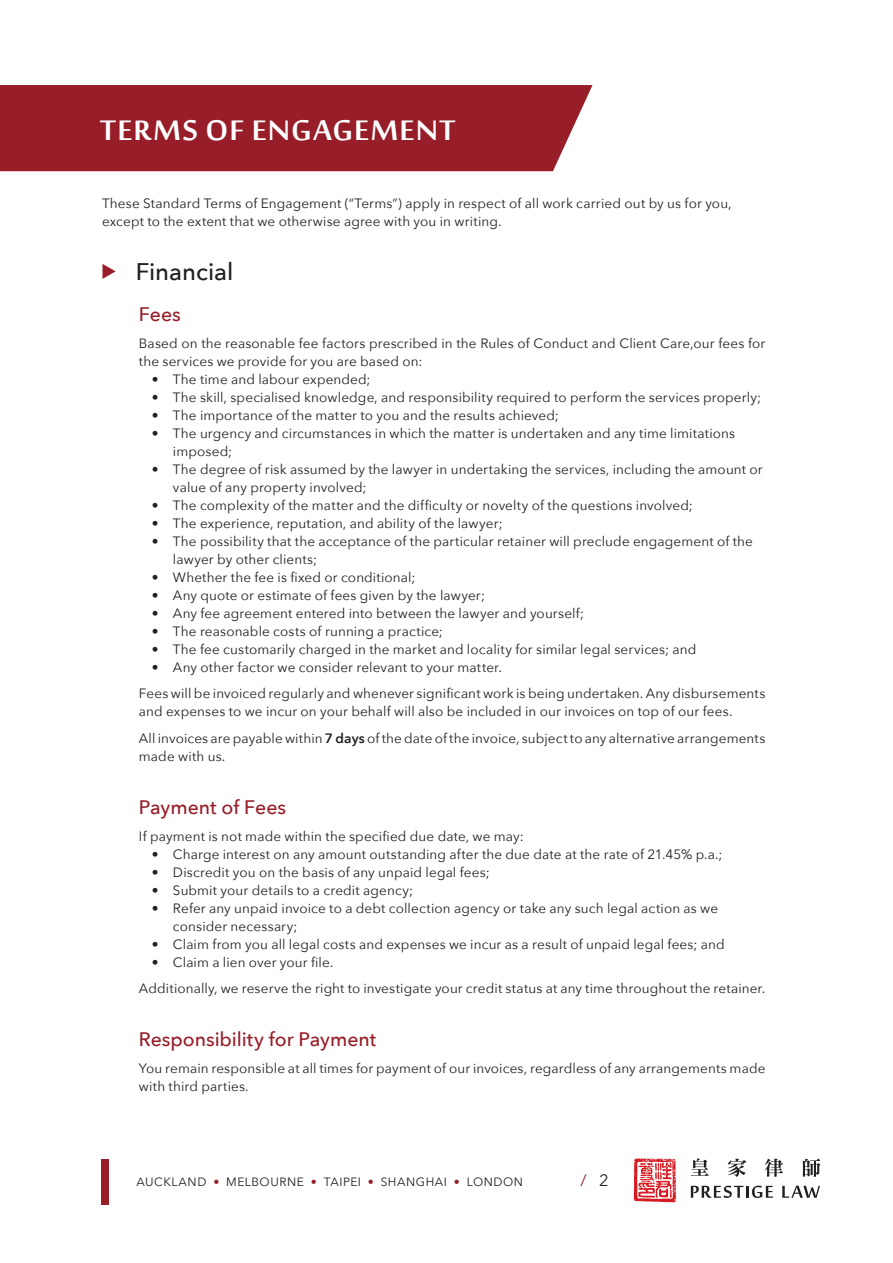
<style>
.page{position:relative;width:893px;height:1263px;background:#fff}
.page>*{position:absolute;margin:0;border:0;box-sizing:border-box;transform-origin:0 0}
.t1{font:700 39px "Sakkal Majalla";letter-spacing:.03em;color:#fff}
.t2{font:500 24px "Avenir Next";color:#231f20}
.t3{font:500 19.5px "Avenir Next";color:#971e29}
.t4{font:16.5px "Avenir Next";color:#971e29}
.t5{font:13.5px/18px "Avenir Next";letter-spacing:.01em;color:#231f20}
.t6{font:12px "Avenir Next";letter-spacing:.045em;color:#231f20}
.s1{font-weight:600}
.s2{color:#971e29}
.s3{color:#231f20}
</style>
<div class="page">
<svg style="left:691px;top:1186px;width:82px;height:12px"></svg>
<svg style="left:782px;top:1185px;width:38px;height:13px"></svg>
<svg style="left:691px;top:1158px;width:18px;height:18px"></svg>
<svg style="left:728px;top:1158px;width:18px;height:19px"></svg>
<svg style="left:765px;top:1158px;width:18px;height:19px"></svg>
<svg style="left:803px;top:1158px;width:17px;height:19px"></svg>
<svg style="left:634px;top:1158px;width:42px;height:44px"></svg>
<div style="left:101px;top:1159px;width:8px;height:45px;background:#971e29"></div>
<div style="left:0;top:85px;width:592px;height:86px;background:#971e29"></div>
<h1 class="t1" style="left:100px;top:109px;width:358px">TERMS OF ENGAGEMENT</h1>
<p class="t5" style="left:102px;top:194px;width:631px">These Standard Terms of Engagement (“Terms”) apply in respect of all work carried out by us for you, except to the extent that we otherwise agree with you in writing.</p>
<h2 class="t2" style="left:136px;top:252px;width:99px">Financial</h2>
<h3 class="t3" style="left:139px;top:298px;width:43px">Fees</h3>
<p class="t5" style="left:139px;top:333px;width:628px">Based on the reasonable fee factors prescribed in the Rules of Conduct and Client Care,our fees for the services we provide for you are based on:</p>
<p class="t5" style="left:152px;top:369px;width:220px">• The time and labour expended;</p>
<p class="t5" style="left:152px;top:387px;width:611px">• The skill, specialised knowledge, and responsibility required to perform the services properly;</p>
<p class="t5" style="left:152px;top:405px;width:409px">• The importance of the matter to you and the results achieved;</p>
<p class="t5" style="left:173px;top:423px;width:564px;text-indent:-21px">• The urgency and circumstances in which the matter is undertaken and any time limitations imposed;</p>
<p class="t5" style="left:173px;top:459px;width:591px;text-indent:-21px">• The degree of risk assumed by the lawyer in undertaking the services, including the amount or value of any property involved;</p>
<p class="t5" style="left:152px;top:495px;width:542px">• The complexity of the matter and the difficulty or novelty of the questions involved;</p>
<p class="t5" style="left:152px;top:513px;width:353px">• The experience, reputation, and ability of the lawyer;</p>
<p class="t5" style="left:173px;top:531px;width:581px;text-indent:-21px">• The possibility that the acceptance of the particular retainer will preclude engagement of the lawyer by other clients;</p>
<p class="t5" style="left:152px;top:567px;width:265px">• Whether the fee is fixed or conditional;</p>
<p class="t5" style="left:152px;top:585px;width:335px">• Any quote or estimate of fees given by the lawyer;</p>
<p class="t5" style="left:152px;top:603px;width:434px">• Any fee agreement entered into between the lawyer and yourself;</p>
<p class="t5" style="left:152px;top:621px;width:293px">• The reasonable costs of running a practice;</p>
<p class="t5" style="left:152px;top:639px;width:546px">• The fee customarily charged in the market and locality for similar legal services; and</p>
<p class="t5" style="left:139px;top:653px;width:628px;line-height:26.5px;text-indent:13px">• Any other factor we consider relevant to your matter.<br>Fees will be invoiced regularly and whenever significant work is being undertaken. Any disbursements</p>
<p class="t5" style="left:139px;top:698px;width:628px;line-height:26.5px">and expenses to we incur on your behalf will also be included in our invoices on top of our fees.<br>All invoices are payable within <span class="s1">7 days</span> of the date of the invoice, subject to any alternative arrangements</p>
<p class="t5" style="left:139px;top:746px;width:88px">made with us.</p>
<h3 class="t3" style="left:139px;top:791px;width:149px">Payment of Fees</h3>
<p class="t5" style="left:139px;top:826px;width:386px">If payment is not made within the specified due date, we may:</p>
<p class="t5" style="left:152px;top:844px;width:572px">• Charge interest on any amount outstanding after the due date at the rate of 21.45% p.a.;</p>
<p class="t5" style="left:152px;top:862px;width:339px">• Discredit you on the basis of any unpaid legal fees;</p>
<p class="t5" style="left:152px;top:880px;width:263px">• Submit your details to a credit agency;</p>
<p class="t5" style="left:173px;top:898px;width:547px;text-indent:-21px">• Refer any unpaid invoice to a debt collection agency or take any such legal action as we consider necessary;</p>
<p class="t5" style="left:152px;top:934px;width:575px">• Claim from you all legal costs and expenses we incur as a result of unpaid legal fees; and</p>
<p class="t5" style="left:139px;top:948px;width:628px;line-height:26.5px;text-indent:13px">• Claim a lien over your file.<br>Additionally, we reserve the right to investigate your credit status at any time throughout the retainer.</p>
<h3 class="t3" style="left:139px;top:1023px;width:239px">Responsibility for Payment</h3>
<p class="t5" style="left:139px;top:1058px;width:628px">You remain responsible at all times for payment of our invoices, regardless of any arrangements made with third parties.</p>
<p class="t6" style="left:137px;top:1171px;width:388px">AUCKLAND <span class="s2">•</span> MELBOURNE <span class="s2">•</span> TAIPEI <span class="s2">•</span> SHANGHAI <span class="s2">•</span> LONDON</p>
<p class="t4" style="left:581px;top:1166px;width:30px">/ <span class="s3">2</span></p>
</div>
